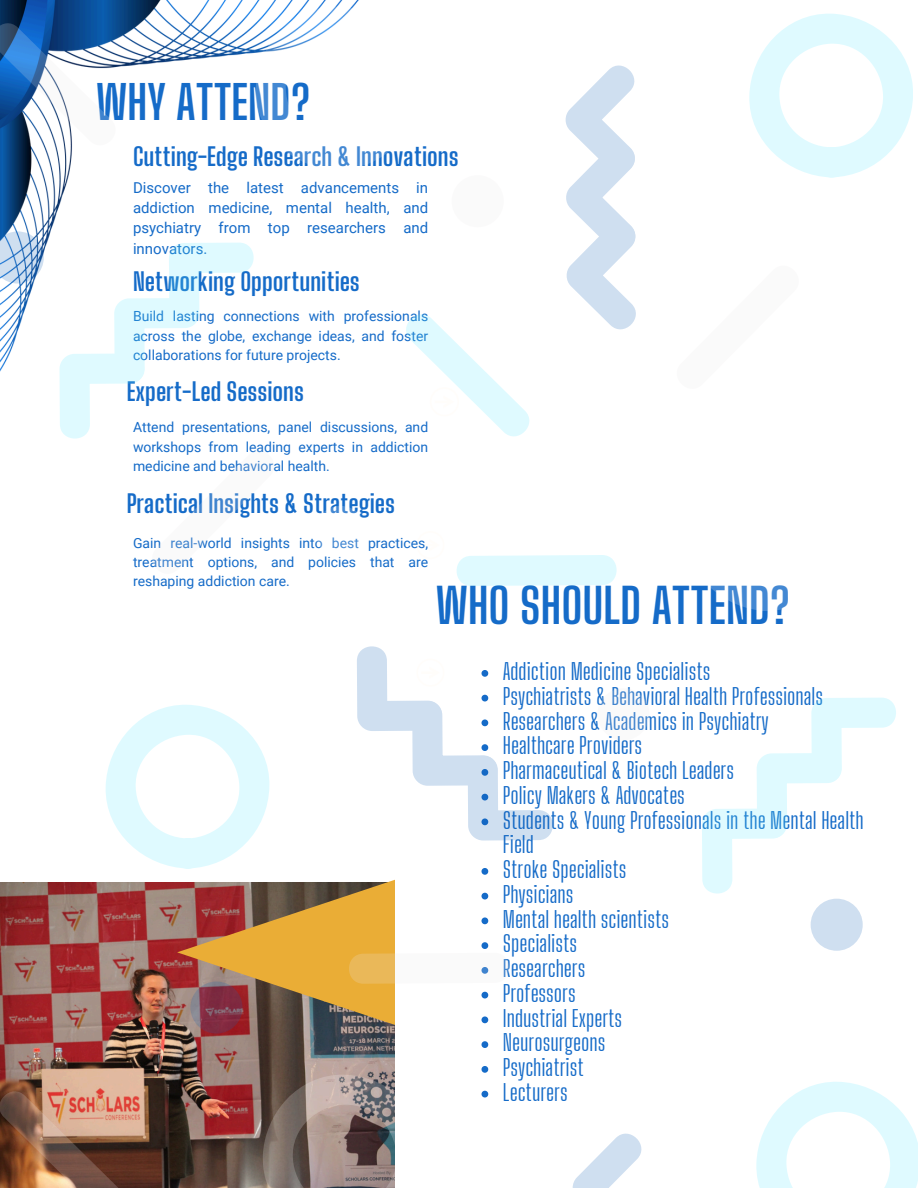
<style>
.page{position:relative;width:918px;height:1188px;background:#fff}
.page>*{position:absolute;margin:0;border:0;box-sizing:border-box;transform-origin:0 0}
.t1{font:700 48px "Big Shoulders Display";color:#156bc8}
.t2{font:700 46.5px "Big Shoulders Display";color:#156bc8}
.t3{font:700 24.75px "Big Shoulders Display";color:#156bc8}
.t4{font:22.5px/24.8px "Big Shoulders Display";color:#156bc8}
.t5{font:15px/20.2px "Roboto";color:#156bc8;text-align:justify}
.t6{font:13.95px/19.4px "Roboto";color:#156bc8;text-align:justify}
</style>
<div class="page">
<svg style="left:482px;top:1041px;width:6px;height:7px"></svg>
<svg style="left:482px;top:1066px;width:6px;height:7px"></svg>
<svg style="left:482px;top:1091px;width:6px;height:6px"></svg>
<img style="left:0;top:883px;width:395px;height:305px">
<img style="left:0;top:0;width:359px;height:372px">
<svg style="left:749px;top:13px;width:164px;height:165px"></svg>
<svg style="left:406px;top:314px;width:124px;height:123px"></svg>
<svg style="left:254px;top:5px;width:105px;height:166px"></svg>
<div style="left:452px;top:175px;width:52px;height:52px;background:#fafafa;border-radius:50%"></div>
<svg style="left:0;top:13px;width:125px;height:142px"></svg>
<svg style="left:0;top:231px;width:44px;height:53px;background:#a7c3e1"></svg>
<svg style="left:565px;top:65px;width:71px;height:265px"></svg>
<svg style="left:456px;top:555px;width:161px;height:31px;background:#e1faff"></svg>
<svg style="left:702px;top:697px;width:194px;height:202px"></svg>
<svg style="left:756px;top:1082px;width:162px;height:106px"></svg>
<svg style="left:261px;top:1073px;width:134px;height:115px;background:#857672"></svg>
<div style="left:597px;top:688px;width:53px;height:52px;background:#fafafa;border-radius:50%"></div>
<svg style="left:59px;top:242px;width:225px;height:197px"></svg>
<img style="left:0;top:1081px;width:132px;height:107px">
<div style="left:811px;top:899px;width:52px;height:52px;background:#cfdff0;border-radius:50%"></div>
<svg style="left:190px;top:981px;width:53px;height:53px"></svg>
<svg style="left:572px;top:1133px;width:70px;height:55px"></svg>
<svg style="left:104px;top:646px;width:449px;height:379px"></svg>
<p class="t2" style="left:96px;top:75px;width:216px">WHY ATTEND?</p>
<p class="t3" style="left:133px;top:142px;width:327px">Cutting-Edge Research &amp; Innovations</p>
<p class="t5" style="left:133px;top:178px;width:297px">Discover the latest advancements in addiction medicine, mental health, and psychiatry from top researchers and innovators.</p>
<p class="t3" style="left:133px;top:267px;width:228px">Networking Opportunities</p>
<p class="t6" style="left:133px;top:307px;width:297px">Build lasting connections with professionals across the globe, exchange ideas, and foster collaborations for future projects.</p>
<p class="t3" style="left:127px;top:377px;width:179px">Expert-Led Sessions</p>
<p class="t6" style="left:133px;top:418px;width:297px">Attend presentations, panel discussions, and workshops from leading experts in addiction medicine and behavioral health.</p>
<p class="t3" style="left:127px;top:489px;width:270px">Practical Insights &amp; Strategies</p>
<p class="t6" style="left:133px;top:533px;width:297px">Gain real-world insights into best practices, treatment options, and policies that are reshaping addiction care.</p>
<p class="t1" style="left:436px;top:576px;width:356px">WHO SHOULD ATTEND?</p>
<h1 class="t4" style="left:503px;top:659px;width:209px">Addiction Medicine Specialists</h1>
<h2 class="t4" style="left:503px;top:684px;width:322px">Psychiatrists &amp; Behavioral Health Professionals</h2>
<h2 class="t4" style="left:503px;top:709px;width:268px">Researchers &amp; Academics in Psychiatry</h2>
<p class="t4" style="left:503px;top:733px;width:141px">Healthcare Providers</p>
<h2 class="t4" style="left:503px;top:758px;width:233px">Pharmaceutical &amp; Biotech Leaders</h2>
<p class="t4" style="left:503px;top:783px;width:184px">Policy Makers &amp; Advocates</p>
<p class="t4" style="left:503px;top:808px;width:362px">Students &amp; Young Professionals in the Mental Health<br>Field</p>
<p class="t4" style="left:503px;top:857px;width:125px">Stroke Specialists</p>
<p class="t4" style="left:503px;top:882px;width:72px">Physicians</p>
<h2 class="t4" style="left:503px;top:907px;width:168px">Mental health scientists</h2>
<p class="t4" style="left:503px;top:931px;width:76px">Specialists</p>
<p class="t4" style="left:503px;top:956px;width:84px">Researchers</p>
<h1 class="t4" style="left:503px;top:981px;width:74px">Professors</h1>
<p class="t4" style="left:503px;top:1006px;width:121px">Industrial Experts</p>
<p class="t4" style="left:503px;top:1030px;width:104px">Neurosurgeons</p>
<p class="t4" style="left:503px;top:1055px;width:82px">Psychiatrist</p>
<p class="t4" style="left:503px;top:1080px;width:66px">Lecturers</p>
</div>
